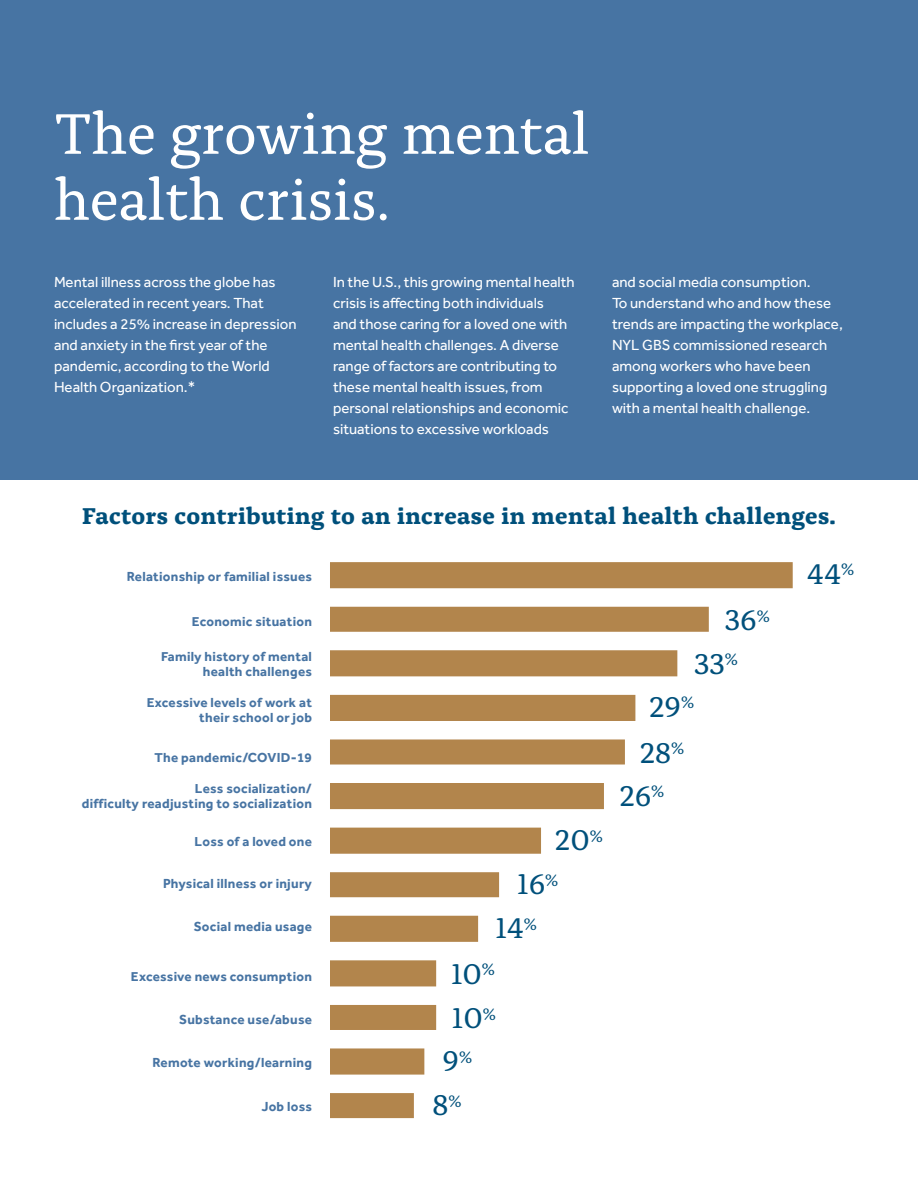
<style>
.page{position:relative;width:918px;height:1188px;background:#fff}
.page>*{position:absolute;margin:0;border:0;box-sizing:border-box;transform-origin:0 0}
.t1{font:60px/66px "Alda Pro";letter-spacing:-.005em;color:#fff}
.t2{font:30px "Alda Pro";letter-spacing:-.005em;color:#00507b}
.t3{font:700 24px "Alda Pro";letter-spacing:.02em;color:#00507b}
.t4{font:15px/21px "Effra Pro";color:#fff}
.t5{font:700 13.5px/15px "Effra Pro";letter-spacing:.02em;color:#4774a3;text-align:right}
</style>
<div class="page">
<div style="left:0;top:0;width:918px;height:480px;background:#4774a3"></div>
<svg style="left:330px;top:562px;width:463px;height:556px"></svg>
<p class="t1" style="left:54px;top:96px;width:537px">The growing mental health crisis.</p>
<p class="t4" style="left:54px;top:271px;width:244px">Mental illness across the globe has accelerated in recent years. That includes a 25% increase in depression and anxiety in the first year of the pandemic, according to the World Health Organization.*</p>
<p class="t4" style="left:333px;top:271px;width:243px">In the U.S., this growing mental health crisis is affecting both individuals<br>and those caring for a loved one with mental health challenges. A diverse range of factors are contributing to these mental health issues, from personal relationships and economic situations to excessive workloads</p>
<p class="t4" style="left:612px;top:271px;width:232px">and social media consumption.<br>To understand who and how these trends are impacting the workplace,<br>NYL GBS commissioned research among workers who have been supporting a loved one struggling with a mental health challenge.</p>
<p class="t3" style="left:82px;top:497px;width:755px">Factors contributing to an increase in mental health challenges.</p>
<p class="t5" style="left:127px;top:568px;width:187px">Relationship or familial issues</p>
<p class="t5" style="left:192px;top:614px;width:122px">Economic situation</p>
<p class="t5" style="left:161px;top:649px;width:152px">Family history of mental health challenges</p>
<p class="t5" style="left:147px;top:694px;width:167px">Excessive levels of work at their school or job</p>
<p class="t5" style="left:154px;top:750px;width:159px">The pandemic/COVID-19</p>
<p class="t5" style="left:195px;top:781px;width:119px">Less socialization/</p>
<p class="t5" style="left:82px;top:796px;width:232px">difficulty readjusting to socialization</p>
<p class="t5" style="left:195px;top:833px;width:119px">Loss of a loved one</p>
<p class="t5" style="left:163px;top:876px;width:150px">Physical illness or injury</p>
<p class="t5" style="left:194px;top:918px;width:120px">Social media usage</p>
<p class="t5" style="left:131px;top:969px;width:183px">Excessive news consumption</p>
<p class="t5" style="left:179px;top:1012px;width:134px">Substance use/abuse</p>
<p class="t5" style="left:152px;top:1054px;width:161px">Remote working/learning</p>
<p class="t5" style="left:261px;top:1098px;width:52px">Job loss</p>
<p class="t2" style="left:555px;top:818px;width:50px">20<sup>%</sup></p>
<p class="t2" style="left:517px;top:862px;width:43px">16<sup>%</sup></p>
<p class="t2" style="left:496px;top:906px;width:43px">14<sup>%</sup></p>
<p class="t2" style="left:451px;top:952px;width:45px">10<sup>%</sup></p>
<p class="t2" style="left:452px;top:996px;width:45px">10<sup>%</sup></p>
<p class="t2" style="left:443px;top:1039px;width:31px">9<sup>%</sup></p>
<p class="t2" style="left:432px;top:1083px;width:31px">8<sup>%</sup></p>
<p class="t2" style="left:725px;top:598px;width:47px">36<sup>%</sup></p>
<p class="t2" style="left:694px;top:641px;width:45px">33<sup>%</sup></p>
<p class="t2" style="left:649px;top:685px;width:46px">29<sup>%</sup></p>
<p class="t2" style="left:640px;top:731px;width:46px">28<sup>%</sup></p>
<p class="t2" style="left:620px;top:774px;width:46px">26<sup>%</sup></p>
<p class="t2" style="left:807px;top:552px;width:49px">44<sup>%</sup></p>
</div>
